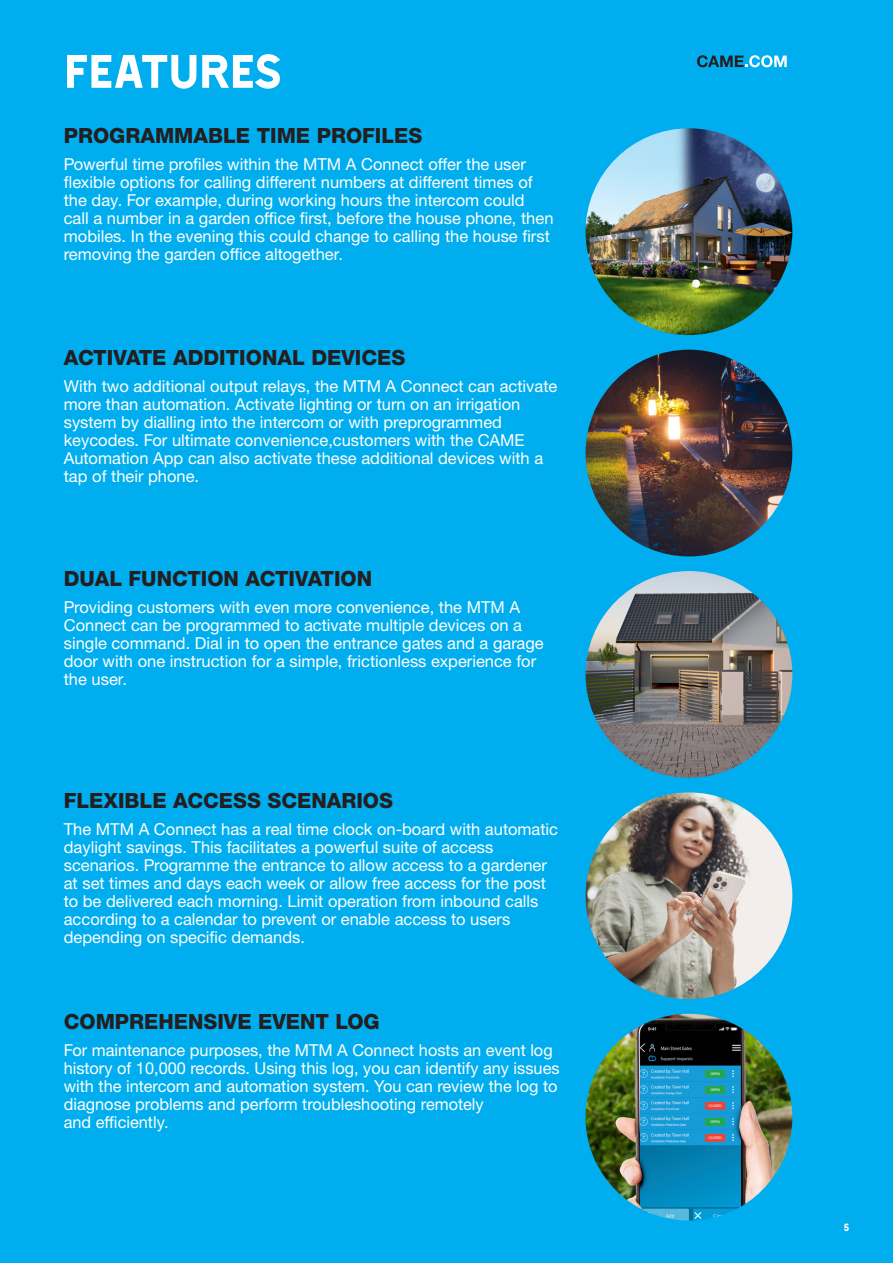
<style>
.page{position:relative;width:893px;height:1263px;background:#00aeef}
.page>*{position:absolute;margin:0;border:0;box-sizing:border-box;transform-origin:0 0}
.t1{font:54px "Came Type";letter-spacing:-.025em;color:#fff}
.t2{font:800 21px "Helvetica Neue LTW1 G";color:#231f20}
.t3{font:16.5px/18px "Helvetica Neue LTW1 G";color:#fff}
.t4{font:12px "Came Type";color:#fff}
</style>
<div class="page">
<svg style="left:697px;top:55px;width:90px;height:12px"></svg>
<img style="left:586px;top:128px;width:206px;height:207px;border-radius:103px">
<img style="left:586px;top:792px;width:206px;height:207px;border-radius:103px">
<img style="left:586px;top:350px;width:206px;height:206px;border-radius:103px">
<img style="left:586px;top:1014px;width:206px;height:206px;border-radius:103px">
<img style="left:586px;top:571px;width:206px;height:207px;border-radius:103px">
<p class="t1" style="left:64px;top:43px;width:220px">FEATURES</p>
<p class="t2" style="left:64px;top:123px;width:360px">PROGRAMMABLE TIME PROFILES</p>
<p class="t3" style="left:64px;top:155px;width:491px">Powerful time profiles within the MTM A Connect offer the user flexible options for calling different numbers at different times of the day. For example, during working hours the intercom could call a number in a garden office first, before the house phone, then mobiles. In the evening this could change to calling the house first removing the garden office altogether.</p>
<p class="t2" style="left:64px;top:345px;width:343px">ACTIVATE ADDITIONAL DEVICES</p>
<p class="t3" style="left:64px;top:377px;width:495px">With two additional output relays, the MTM A Connect can activate more than automation. Activate lighting or turn on an irrigation system by dialling into the intercom or with preprogrammed keycodes. For ultimate convenience,customers with the CAME Automation App can also activate these additional devices with a tap of their phone.</p>
<p class="t2" style="left:64px;top:566px;width:310px">DUAL FUNCTION ACTIVATION</p>
<p class="t3" style="left:64px;top:598px;width:481px">Providing customers with even more convenience, the MTM A Connect can be programmed to activate multiple devices on a single command. Dial in to open the entrance gates and a garage door with one instruction for a simple, frictionless experience for the user.</p>
<p class="t2" style="left:64px;top:788px;width:331px">FLEXIBLE ACCESS SCENARIOS</p>
<p class="t3" style="left:64px;top:820px;width:496px">The MTM A Connect has a real time clock on-board with automatic daylight savings. This facilitates a powerful suite of access scenarios. Programme the entrance to allow access to a gardener at set times and days each week or allow free access for the post to be delivered each morning. Limit operation from inbound calls according to a calendar to prevent or enable access to users depending on specific demands.</p>
<p class="t2" style="left:64px;top:1009px;width:317px">COMPREHENSIVE EVENT LOG</p>
<p class="t3" style="left:64px;top:1041px;width:497px">For maintenance purposes, the MTM A Connect hosts an event log history of 10,000 records. Using this log, you can identify any issues with the intercom and automation system. You can review the log to diagnose problems and perform troubleshooting remotely<br>and efficiently.</p>
<p class="t4" style="left:844px;top:1221px;width:7px">5</p>
</div>
